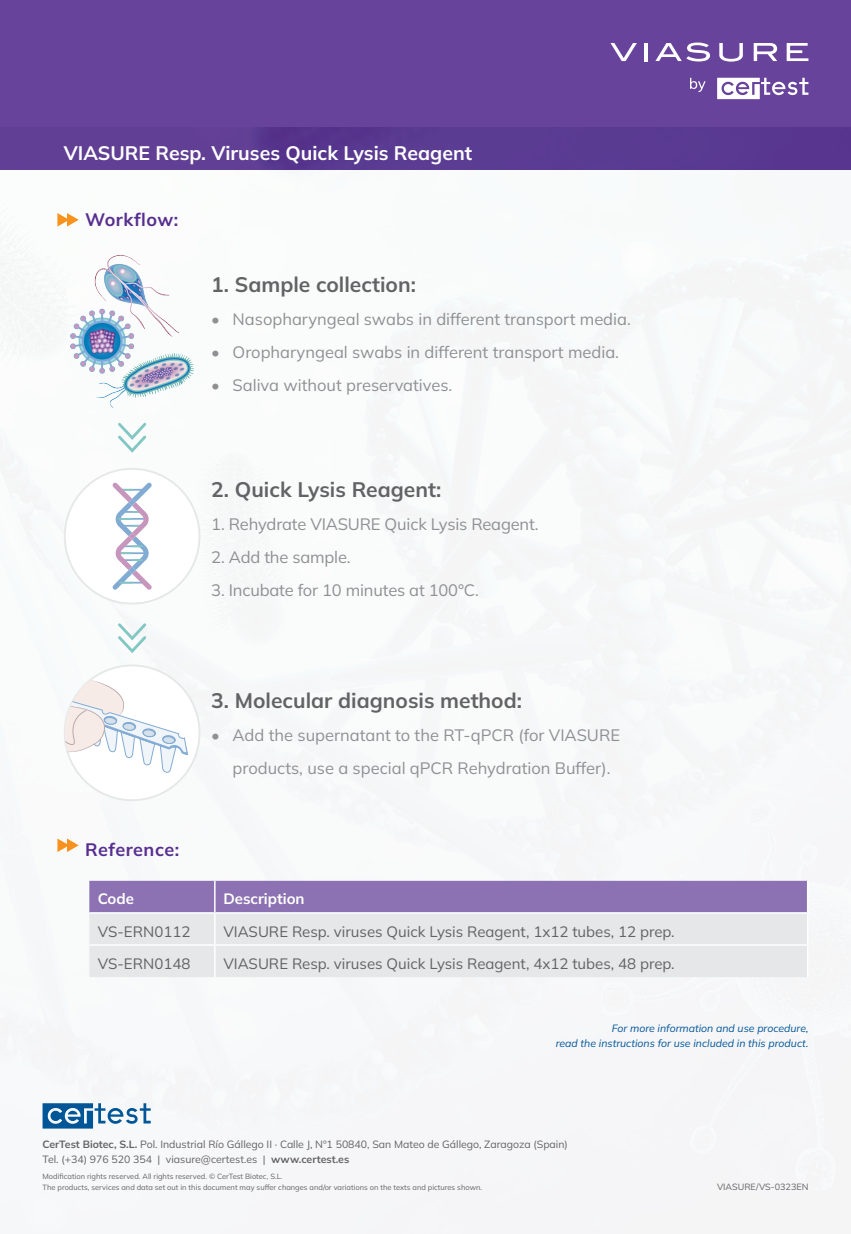
<style>
.page{position:relative;width:851px;height:1234px;background:#fff}
.page>*{position:absolute;margin:0;border:0;box-sizing:border-box;transform-origin:0 0}
.t1{font:700 21px "Mulish";color:#636366}
.Texto_pag_1{font:700 19.5px "Mulish";color:#fff}
.Texto_pag_1-2{font:700 18px "Mulish";letter-spacing:.03em;color:#572e90}
.t2{font:16.5px/33px "Mulish";color:#8e9093}
.t3{font:15px "Mulish";color:#636366}
.t4{font:700 15px "Mulish";color:#fff}
.t5{font:10.5px/15px "Mulish";color:#636366}
.t6{font:italic 10.5px "Mulish";color:#015698}
.t7{font:9px "Mulish";color:#636366}
.t8{font:7.5px "Mulish";color:#636366}
.s1{font-weight:700}
</style>
<div class="page">
<div style="left:0;top:0;width:850px;height:170px;background:linear-gradient(to right,#664299,#634098)"></div>
<div style="left:0;top:170px;width:850px;height:1063px;background:#f7f9f9"></div>
<svg style="left:57px;top:213px;width:22px;height:13px"></svg>
<svg style="left:57px;top:838px;width:22px;height:13px"></svg>
<svg style="left:118px;top:423px;width:28px;height:29px"></svg>
<svg style="left:118px;top:623px;width:28px;height:30px"></svg>
<div style="left:65px;top:468px;width:134px;height:135px;background:#fff;border-radius:50%"></div>
<svg style="left:112px;top:482px;width:40px;height:107px"></svg>
<div style="left:89px;top:880px;width:717px;height:31px;background:#8c72b2"></div>
<div style="left:89px;top:914px;width:717px;height:62px;background:#e6e7e9"></div>
<hr style="left:214px;top:880px;width:1px;height:31px;background:#fff">
<hr style="left:806px;top:880px;width:2px;height:31px;background:#fff">
<hr style="left:89px;top:911px;width:126px;height:2px;background:#fff">
<hr style="left:215px;top:911px;width:593px;height:2px;background:#fff">
<hr style="left:214px;top:913px;width:1px;height:31px;background:#fff">
<hr style="left:806px;top:913px;width:2px;height:31px;background:#fff">
<hr style="left:89px;top:944px;width:126px;height:1px;background:#fff">
<hr style="left:215px;top:944px;width:593px;height:1px;background:#fff">
<hr style="left:214px;top:945px;width:1px;height:31px;background:#fff">
<hr style="left:806px;top:945px;width:2px;height:31px;background:#fff">
<div style="left:65px;top:665px;width:134px;height:135px;background:#fff;border-radius:50%"></div>
<svg style="left:65px;top:679px;width:123px;height:94px"></svg>
<img style="left:70px;top:255px;width:124px;height:152px">
<svg style="left:717px;top:78px;width:91px;height:21px"></svg>
<svg style="left:690px;top:78px;width:15px;height:14px"></svg>
<svg style="left:610px;top:43px;width:26px;height:18px"></svg>
<hr style="left:644px;top:43px;width:3px;height:18px;background:#fff">
<svg style="left:655px;top:43px;width:55px;height:18px"></svg>
<svg style="left:719px;top:43px;width:23px;height:19px"></svg>
<svg style="left:753px;top:43px;width:24px;height:18px"></svg>
<svg style="left:786px;top:43px;width:22px;height:18px"></svg>
<svg style="left:43px;top:1103px;width:108px;height:25px"></svg>
<p class="Texto_pag_1" style="left:64px;top:139px;width:410px">VIASURE Resp. Viruses Quick Lysis Reagent</p>
<p class="Texto_pag_1-2" style="left:85px;top:207px;width:95px">Workflow:</p>
<p class="t1" style="left:211px;top:270px;width:206px">1. Sample collection:</p>
<p class="t2" style="left:211px;top:302px;width:421px">• Nasopharyngeal swabs in different transport media.</p>
<p class="t2" style="left:211px;top:335px;width:409px">• Oropharyngeal swabs in different transport media.</p>
<p class="t2" style="left:211px;top:368px;width:242px">• Saliva without preservatives.</p>
<p class="t1" style="left:211px;top:475px;width:231px">2. Quick Lysis Reagent:</p>
<p class="t2" style="left:211px;top:507px;width:329px">1. Rehydrate VIASURE Quick Lysis Reagent.</p>
<p class="t2" style="left:211px;top:540px;width:141px">2. Add the sample.</p>
<p class="t2" style="left:211px;top:573px;width:269px">3. Incubate for 10 minutes at 100°C.</p>
<p class="Texto_pag_1-2" style="left:85px;top:837px;width:96px">Reference:</p>
<p class="t1" style="left:211px;top:686px;width:312px">3. Molecular diagnosis method:</p>
<p class="t2" style="left:232px;top:718px;width:389px;text-indent:-21px">• Add the supernatant to the RT-qPCR (for VIASURE products, use a special qPCR Rehydration Buffer).</p>
<p class="t4" style="left:98px;top:888px;width:38px">Code</p>
<p class="t4" style="left:223px;top:888px;width:83px">Description</p>
<p class="t3" style="left:98px;top:920px;width:94px">VS-ERN0112</p>
<p class="t3" style="left:223px;top:920px;width:453px">VIASURE Resp. viruses Quick Lysis Reagent, 1x12 tubes, 12 prep.</p>
<p class="t3" style="left:98px;top:952px;width:94px">VS-ERN0148</p>
<p class="t3" style="left:223px;top:952px;width:453px">VIASURE Resp. viruses Quick Lysis Reagent, 4x12 tubes, 48 prep.</p>
<p class="t6" style="left:611px;top:1020px;width:198px">For more information and use procedure,</p>
<p class="t6" style="left:555px;top:1035px;width:254px">read the instructions for use included in this product.</p>
<p class="t5" style="left:43px;top:1136px;width:527px"><span class="s1">CerTest Biotec, S.L.</span> Pol. Industrial Río Gállego II · Calle J, Nº1 50840, San Mateo de Gállego, Zaragoza (Spain)<br>Tel. (+34) 976 520 354 | viasure@certest.es | <span class="s1">www.certest.es</span></p>
<p class="t8" style="left:43px;top:1170px;width:241px">Modification rights reserved. All rights reserved. © CerTest Biotec, S.L.</p>
<p class="t8" style="left:43px;top:1181px;width:441px">The products, services and data set out in this document may suffer changes and/or variations on the texts and pictures shown.</p>
<p class="t7" style="left:716px;top:1179px;width:93px">VIASURE/VS-0323EN</p>
</div>
